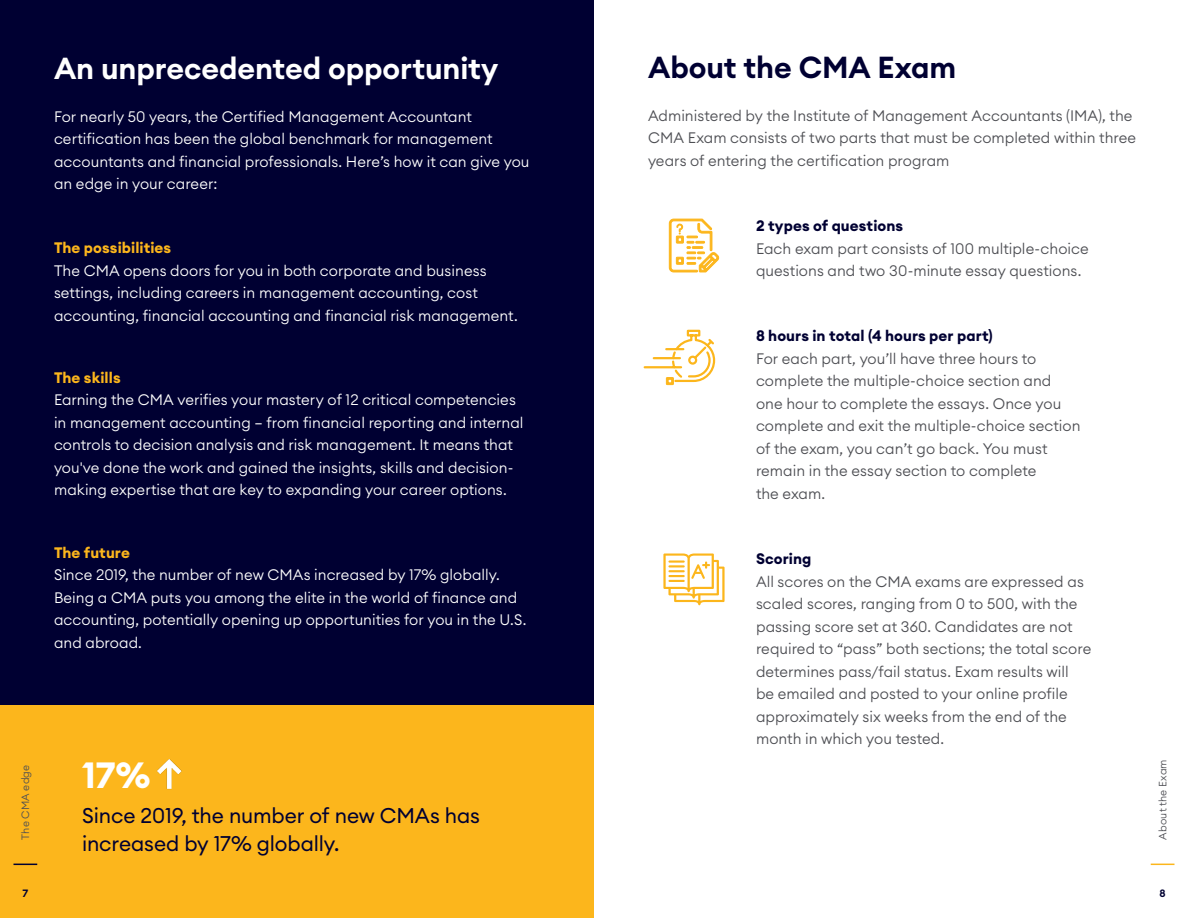
<style>
.page{position:relative;width:1188px;height:918px;background:#fff}
.page>*{position:absolute;margin:0;border:0;box-sizing:border-box;transform-origin:0 0}
.Grey_paragraph_style{font:700 36px "Euclid Circular A";color:#fff}
.Header_Serif_blue{font:600 30px "Euclid Circular A";letter-spacing:-.005em;color:#fff}
.Header_Serif_blue-2{font:600 30px "Euclid Circular A";letter-spacing:-.005em;color:#000032}
.Grey_paragraph_style-2{font:21px/28.5px "Euclid Circular A";letter-spacing:-.005em;color:#000032}
.Grey_paragraph_style-3{font:300 15px/22.5px "Euclid Circular A";letter-spacing:.005em;color:#fff}
.white_paragraph_styl{font:300 15px/22.5px "Euclid Circular A";letter-spacing:.005em;color:#4d4e53}
.Grey_paragraph_style-4{font:300 15px/22.5px "Euclid Circular A";color:#4d4e53}
.t1{font:300 10.5px "Euclid Circular A";letter-spacing:.02em;color:#4d4e53}
.t2{font:600 10.5px "Euclid Circular A";color:#000032}
.s1{font-weight:700;color:#fcb61c}
.s2{font-weight:700;color:#000032}
</style>
<div class="page">
<div style="left:0;top:0;width:594px;height:759px;background:#000032"></div>
<svg style="left:663px;top:554px;width:62px;height:51px"></svg>
<svg style="left:669px;top:219px;width:50px;height:53px"></svg>
<svg style="left:643px;top:329px;width:73px;height:56px"></svg>
<div style="left:0;top:705px;width:594px;height:213px;background:#fcb61c"></div>
<img style="left:157px;top:759px;width:25px;height:30px">
<svg style="left:1151px;top:864px;width:23px;height:1px"></svg>
<svg style="left:14px;top:864px;width:23px;height:1px"></svg>
<p class="Header_Serif_blue" style="left:54px;top:49px;width:446px">An unprecedented opportunity</p>
<p class="Grey_paragraph_style-3" style="left:54px;top:105px;width:477px">For nearly 50 years, the Certified Management Accountant certification has been the global benchmark for management accountants and financial professionals. Here’s how it can give you an edge in your career:</p>
<p class="Grey_paragraph_style-3" style="left:54px;top:236px;width:465px"><span class="s1">The possibilities<br></span>The CMA opens doors for you in both corporate and business settings, including careers in management accounting, cost accounting, financial accounting and financial risk management.</p>
<p class="Grey_paragraph_style-3" style="left:54px;top:366px;width:471px"><span class="s1">The skills<br></span>Earning the CMA verifies your mastery of 12 critical competencies in management accounting — from financial reporting and internal controls to decision analysis and risk management. It means that you've done the work and gained the insights, skills and decision&shy;making expertise that are key to expanding your career options.</p>
<p class="Grey_paragraph_style-3" style="left:54px;top:541px;width:474px"><span class="s1">The future<br></span>Since 2019, the number of new CMAs increased by 17% globally.<br>Being a CMA puts you among the elite in the world of finance and accounting, potentially opening up opportunities for you in the U.S. and abroad.</p>
<p class="Header_Serif_blue-2" style="left:648px;top:48px;width:310px">About the CMA Exam</p>
<p class="Grey_paragraph_style-4" style="left:648px;top:104px;width:490px">Administered by the Institute of Management Accountants (IMA), the<br>CMA Exam consists of two parts that must be completed within three years of entering the certification program</p>
<p class="white_paragraph_styl" style="left:756px;top:214px;width:334px"><span class="s2">2 types of questions<br></span>Each exam part consists of 100 multiple-choice questions and two 30-minute essay questions.</p>
<p class="white_paragraph_styl" style="left:756px;top:324px;width:326px"><span class="s2">8 hours in total (4 hours per part)<br></span>For each part, you’ll have three hours to complete the multiple-choice section and one hour to complete the essays. Once you complete and exit the multiple-choice section of the exam, you can’t go back. You must remain in the essay section to complete<br>the exam.</p>
<p class="white_paragraph_styl" style="left:756px;top:547px;width:337px"><span class="s2">Scoring<br></span>All scores on the CMA exams are expressed as scaled scores, ranging from 0 to 500, with the passing score set at 360. Candidates are not required to “pass” both sections; the total score determines pass/fail status. Exam results will<br>be emailed and posted to your online profile approximately six weeks from the end of the month in which you tested.</p>
<p class="t1" style="left:19px;top:840px;width:77px;rotate:-90deg">The CMA edge</p>
<p class="t1" style="left:1156px;top:840px;width:82px;rotate:-90deg">About the Exam</p>
<p class="Grey_paragraph_style" style="left:82px;top:752px;width:70px">17%</p>
<p class="Grey_paragraph_style-2" style="left:82px;top:801px;width:400px">Since 2019, the number of new CMAs has increased by 17% globally.</p>
<p class="t2" style="left:23px;top:887px;width:7px">7</p>
<p class="t2" style="left:1160px;top:887px;width:8px">8</p>
</div>
